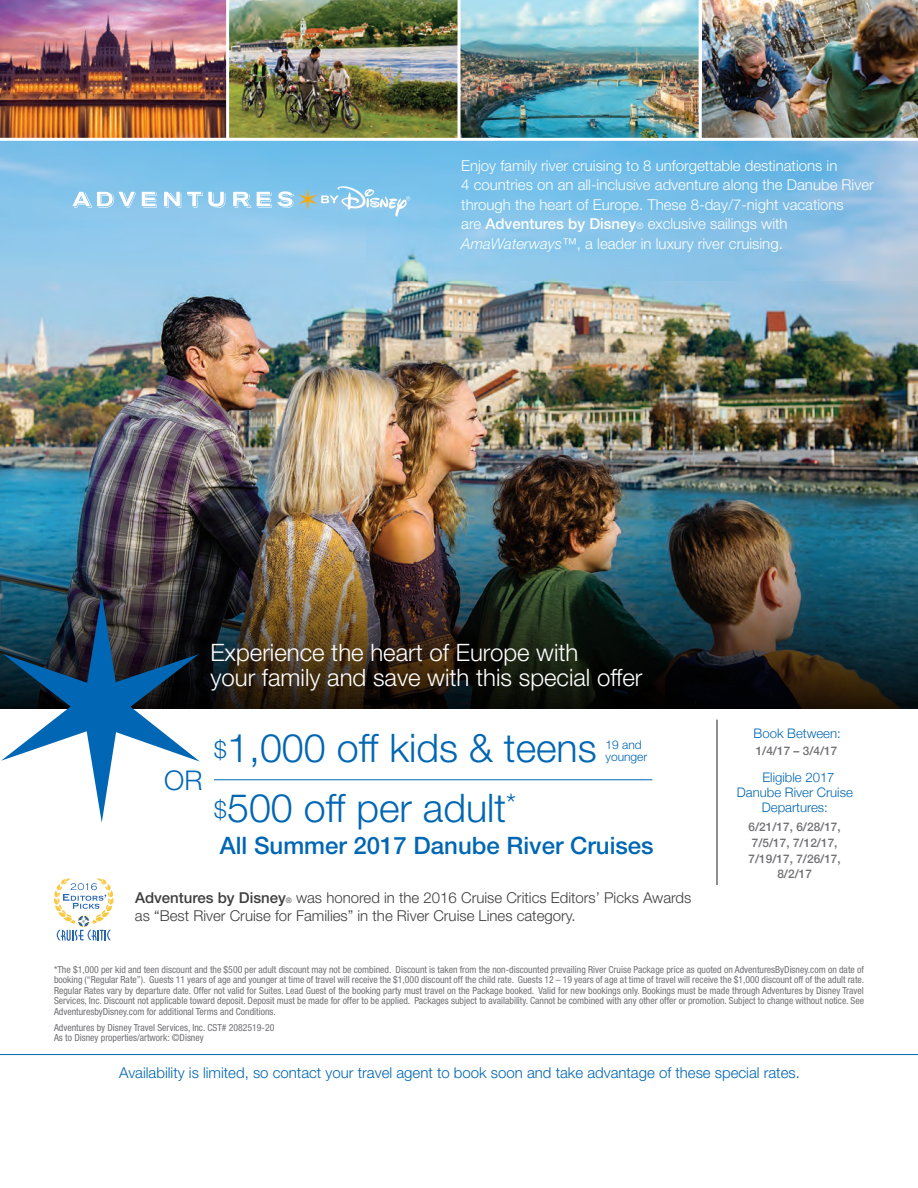
<style>
.page{position:relative;width:918px;height:1188px;background:#fff}
.page>*{position:absolute;margin:0;border:0;box-sizing:border-box;transform-origin:0 0}
.t1{font:300 39.45px "Helvetica Neue LT Std";color:#0166b3}
.t2{font:300 27.15px "Helvetica Neue LT Std";color:#0166b3}
.t3{font:300 24px/25.5px "Helvetica Neue LT Std";color:#fff}
.t4{font:500 24px "Helvetica Neue LT Std";color:#0166b3}
.t5{font:300 15px/19.5px "Helvetica Neue LT Std";color:#fff}
.t6{font:300 15px/18px "Helvetica Neue LT Std";color:#3e3e3f}
.t7{font:300 15px "Helvetica Neue LT Std";color:#0166b3}
.t8{font:300 13.2px/15px "Helvetica Neue";color:#0166b3;text-align:center}
.t9{font:300 12px/12px "Helvetica Neue LT Std";color:#0166b3}
.t10{font:500 11.85px/15.8px "Helvetica Neue";color:#717074;text-align:center}
.t11{font:condensed 9.75px/10.5px "Helvetica Neue LT Std";color:#717074;text-align:justify}
.s1{font-weight:500}
.s2{font-size:9px}
.s3{font-style:italic}
.s4{font-size:23.7px}
.s5{font-size:7.5px}
</style>
<div class="page">
<img style="left:0;top:137px;width:918px;height:395px">
<img style="left:0;top:532px;width:918px;height:176px">
<hr style="left:0;top:1054px;width:918px;height:1px;background:#0166b3">
<svg style="left:54px;top:878px;width:60px;height:63px"></svg>
<svg style="left:72px;top:185px;width:338px;height:32px;background:#9bcfed"></svg>
<svg style="left:1px;top:594px;width:199px;height:229px"></svg>
<hr style="left:214px;top:780px;width:438px;height:1px;background:#0166b3">
<hr style="left:717px;top:720px;width:1px;height:165px;background:#231f20">
<img style="left:0;top:0;width:699px;height:137px">
<img style="left:702px;top:0;width:216px;height:137px">
<hr style="left:226px;top:0;width:3px;height:139px;background:#fff">
<hr style="left:0;top:138px;width:918px;height:3px;background:#fff">
<hr style="left:458px;top:0;width:3px;height:139px;background:#fff">
<hr style="left:699px;top:0;width:3px;height:139px;background:#fff">
<p class="t5" style="left:461px;top:155px;width:414px">Enjoy family river cruising to 8 unforgettable destinations in<br>4 countries on an all-inclusive adventure along the Danube River through the heart of Europe. These 8-day/7-night vacations<br>are <span class="s1">Adventures by Disney</span><span class="s2">®</span> exclusive sailings with <span class="s3">AmaWaterways</span>™, a leader in luxury river cruising.</p>
<p class="t3" style="left:210px;top:639px;width:434px">Experience the heart of Europe with<br>your family and save with this special offer</p>
<p class="t2" style="left:164px;top:763px;width:40px">OR</p>
<p class="t1" style="left:214px;top:724px;width:384px"><span class="s4">$</span>1,000 off kids &amp; teens</p>
<p class="t1" style="left:214px;top:784px;width:304px"><span class="s4">$</span>500 off per adult<sup>*</sup></p>
<p class="t9" style="left:606px;top:739px;width:43px">19 and younger</p>
<p class="t4" style="left:220px;top:831px;width:435px">All Summer 2017 Danube River Cruises</p>
<p class="t6" style="left:135px;top:888px;width:558px"><span class="s1">Adventures by Disney</span><span class="s5">®</span> was honored in the 2016 Cruise Critics Editors’ Picks Awards as “Best River Cruise for Families” in the River Cruise Lines category.</p>
<p class="t8" style="left:754px;top:725px;width:89px">Book Between:</p>
<p class="t10" style="left:756px;top:742px;width:83px">1/4/17 – 3/4/17</p>
<p class="t8" style="left:763px;top:769px;width:74px">Eligible 2017</p>
<p class="t8" style="left:737px;top:784px;width:117px">Danube River Cruise<br>Departures:</p>
<p class="t10" style="left:749px;top:818px;width:94px">6/21/17, 6/28/17,<br>7/5/17, 7/12/17,<br>7/19/17, 7/26/17,<br>8/2/17</p>
<p class="t11" style="left:54px;top:964px;width:812px">*The $1,000 per kid and teen discount and the $500 per adult discount may not be combined. Discount is taken from the non-discounted prevailing River Cruise Package price as quoted on AdventuresByDisney.com on date of booking (“Regular Rate”). Guests 11 years of age and younger at time of travel will receive the $1,000 discount off the child rate. Guests 12 – 19 years of age at time of travel will receive the $1,000 discount off of the adult rate.<br>Regular Rates vary by departure date. Offer not valid for Suites. Lead Guest of the booking party must travel on the Package booked. Valid for new bookings only. Bookings must be made through Adventures by Disney Travel Services, Inc. Discount not applicable toward deposit. Deposit must be made for offer to be applied. Packages subject to availability. Cannot be combined with any other offer or promotion. Subject to change without notice. See AdventuresbyDisney.com for additional Terms and Conditions.</p>
<p class="t11" style="left:54px;top:1022px;width:222px">Adventures by Disney Travel Services, Inc. CST# 2082519-20</p>
<p class="t11" style="left:54px;top:1032px;width:151px">As to Disney properties/artwork: ©Disney</p>
<p class="t7" style="left:119px;top:1063px;width:682px">Availability is limited, so contact your travel agent to book soon and take advantage of these special rates.</p>
</div>
